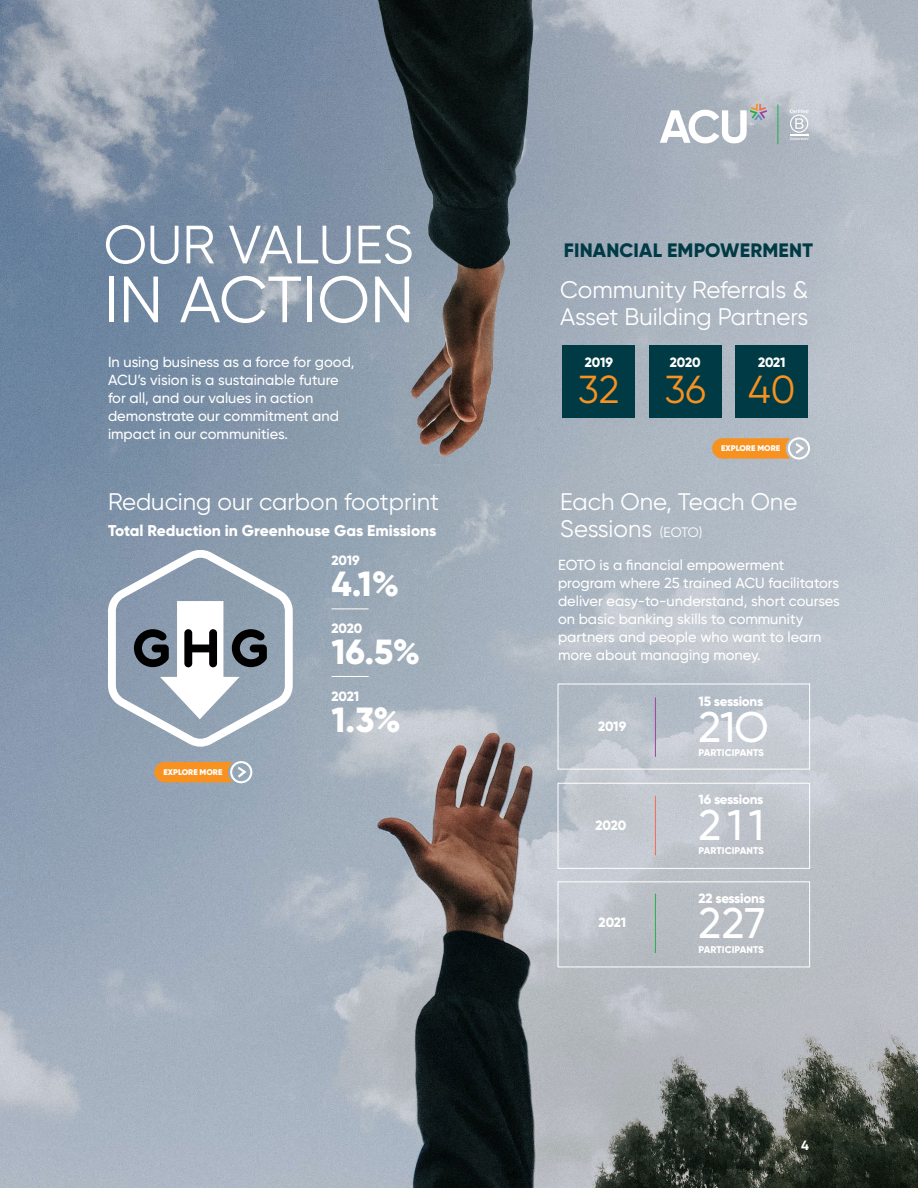
<style>
.page{position:relative;width:918px;height:1188px;background:#fff}
.page>*{position:absolute;margin:0;border:0;box-sizing:border-box;transform-origin:0 0}
.t1{font:65.4px "Gilroy";color:#fff}
.t2{font:53.85px "Gilroy";color:#fff}
.t3{font:500 42.75px "Gilroy";letter-spacing:.01em;color:#fff}
.t4{font:39px "Gilroy";color:#f79120}
.t5{font:800 34.95px "Gilroy";color:#fff}
.t6{font:24px/27px "Gilroy";color:#fff}
.t7{font:800 19.5px "Gilroy";letter-spacing:.01em;color:#003b45}
.t8{font:800 15.6px "Gilroy";color:#fff}
.t9{font:500 14.7px/18px "Gilroy";color:#fff}
.t10{font:800 13.5px "Gilroy";letter-spacing:-.02em;color:#fff}
.t11{font:700 13.5px "Gilroy";color:#fff}
.t12{font:800 9.75px "Gilroy";letter-spacing:.01em;color:#fff}
.t13{font:900 8.25px "Gilroy";color:#fff}
.s1{font-size:13.65px}
</style>
<div class="page">
<img style="left:0;top:0;width:918px;height:1188px">
<svg style="left:660px;top:104px;width:107px;height:39px"></svg>
<svg style="left:790px;top:109px;width:18px;height:31px"></svg>
<hr style="left:778px;top:104px;width:1px;height:40px;background:#27ae4a">
<svg style="left:154px;top:761px;width:98px;height:22px"></svg>
<svg style="left:108px;top:550px;width:185px;height:197px"></svg>
<hr style="left:332px;top:608px;width:37px;height:1px;background:#fff">
<hr style="left:332px;top:676px;width:37px;height:1px;background:#fff">
<div style="left:563px;top:346px;width:72px;height:72px;background:#003b45"></div>
<div style="left:649px;top:346px;width:72px;height:72px;background:#003b45"></div>
<div style="left:736px;top:346px;width:72px;height:72px;background:#003b45"></div>
<svg style="left:712px;top:437px;width:98px;height:23px"></svg>
<hr style="left:655px;top:894px;width:1px;height:59px;background:#27ae4a">
<hr style="left:655px;top:796px;width:1px;height:60px;background:#f26c52">
<hr style="left:655px;top:698px;width:1px;height:59px;background:#9b449a">
<div style="left:558px;top:684px;width:252px;height:86px;border:1px solid #fff"></div>
<div style="left:558px;top:783px;width:252px;height:86px;border:1px solid #fff"></div>
<div style="left:558px;top:881px;width:252px;height:86px;border:1px solid #fff"></div>
<h2 class="t2" style="left:104px;top:212px;width:312px">OUR VALUES</h2>
<h1 class="t1" style="left:104px;top:259px;width:312px">IN ACTION</h1>
<p class="t9" style="left:108px;top:353px;width:248px">In using business as a force for good,<br>ACU’s vision is a sustainable future for all, and our values in action demonstrate our commitment and impact in our communities.</p>
<h3 class="t6" style="left:108px;top:487px;width:333px">Reducing our carbon footprint</h3>
<p class="t8" style="left:108px;top:520px;width:330px">Total Reduction in Greenhouse Gas Emissions</p>
<p class="t10" style="left:332px;top:551px;width:30px">2019</p>
<h3 class="t5" style="left:332px;top:562px;width:69px">4.1%</h3>
<p class="t10" style="left:332px;top:619px;width:32px">2020</p>
<h3 class="t5" style="left:332px;top:630px;width:90px">16.5%</h3>
<p class="t10" style="left:332px;top:687px;width:29px">2021</p>
<h3 class="t5" style="left:332px;top:698px;width:71px">1.3%</h3>
<p class="t13" style="left:164px;top:767px;width:60px">EXPLORE MORE</p>
<h3 class="t7" style="left:564px;top:238px;width:251px">FINANCIAL EMPOWERMENT</h3>
<h3 class="t6" style="left:560px;top:276px;width:250px">Community Referrals &amp;<br>Asset Building Partners</h3>
<p class="t10" style="left:585px;top:353px;width:30px">2019</p>
<h3 class="t4" style="left:578px;top:365px;width:43px">32</h3>
<p class="t10" style="left:670px;top:353px;width:32px">2020</p>
<h3 class="t4" style="left:665px;top:365px;width:43px">36</h3>
<p class="t10" style="left:758px;top:353px;width:29px">2021</p>
<h3 class="t4" style="left:748px;top:365px;width:49px">40</h3>
<p class="t13" style="left:721px;top:443px;width:60px">EXPLORE MORE</p>
<h3 class="t6" style="left:560px;top:487px;width:239px">Each One, Teach One<br>Sessions <span class="s1">(EOTO)</span></h3>
<p class="t9" style="left:558px;top:556px;width:283px">EOTO is a financial empowerment program where 25 trained ACU facilitators deliver easy-to-understand, short courses on basic banking skills to community partners and people who want to learn more about managing money.</p>
<p class="t10" style="left:598px;top:718px;width:30px">2019</p>
<p class="t10" style="left:595px;top:817px;width:32px">2020</p>
<p class="t10" style="left:599px;top:914px;width:29px">2021</p>
<p class="t10" style="left:699px;top:693px;width:66px">15 sessions</p>
<h3 class="t3" style="left:699px;top:700px;width:72px">21O</h3>
<p class="t12" style="left:699px;top:747px;width:67px">PARTICIPANTS</p>
<p class="t10" style="left:699px;top:791px;width:66px">16 sessions</p>
<h3 class="t3" style="left:699px;top:798px;width:67px">211</h3>
<p class="t12" style="left:699px;top:845px;width:67px">PARTICIPANTS</p>
<p class="t10" style="left:699px;top:890px;width:68px">22 sessions</p>
<h3 class="t3" style="left:699px;top:897px;width:68px">227</h3>
<p class="t12" style="left:699px;top:943px;width:67px">PARTICIPANTS</p>
<p class="t11" style="left:801px;top:1137px;width:9px">4</p>
</div>
